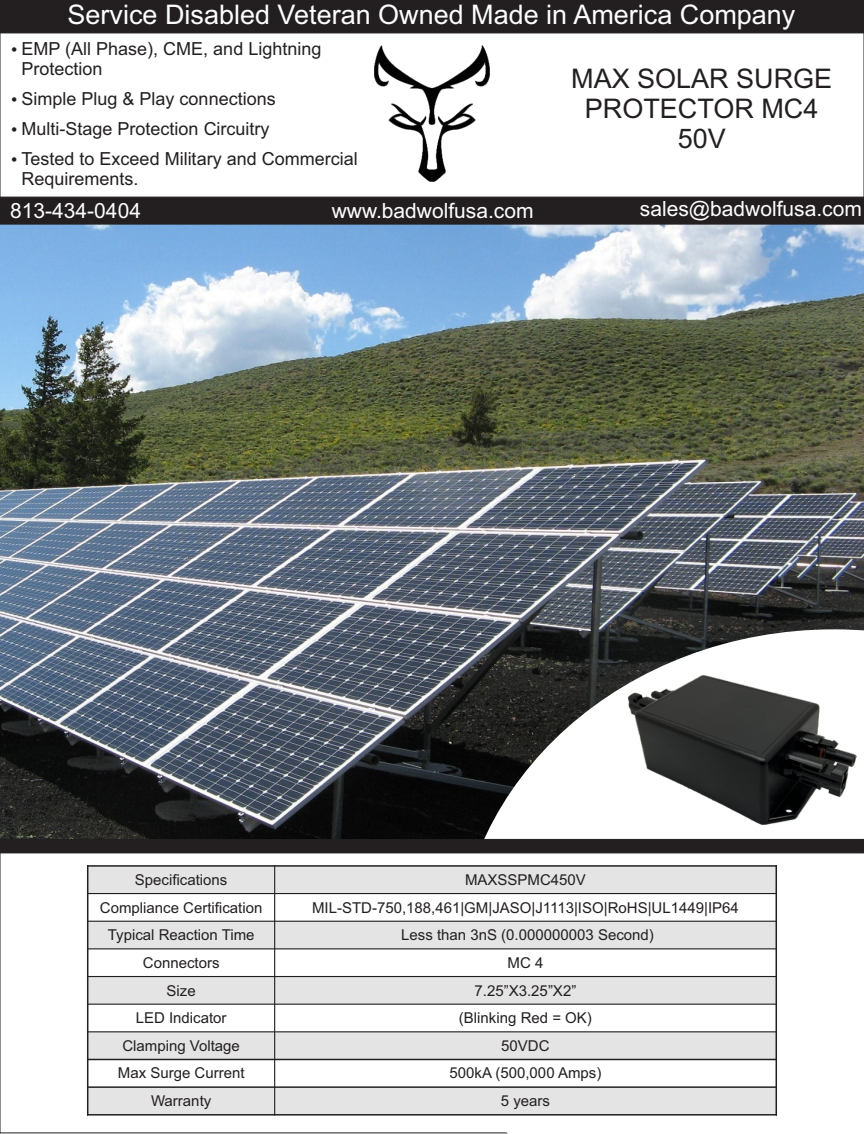
<style>
.page{position:relative;width:864px;height:1134px;background:#fff}
.page>*{position:absolute;margin:0;border:0;box-sizing:border-box;transform-origin:0 0}
.t1{font:27px "Arial";color:#fff}
.t2{font:27px/30.2px "Arial";color:#231f20;text-align:center}
.t3{font:21px "Arial";color:#fff}
.t4{font:18px/20.1px "Arial";color:#231f20}
.t5{font:15px "Arial";color:#231f20}
</style>
<div class="page">
<img style="left:0;top:225px;width:864px;height:614px">
<svg style="left:0;top:854px;width:457px;height:280px"></svg>
<svg style="left:457px;top:629px;width:407px;height:505px"></svg>
<div style="left:0;top:196px;width:864px;height:29px;background:#231f20"></div>
<img style="left:374px;top:45px;width:116px;height:137px">
<div style="left:0;top:0;width:864px;height:34px;background:#231f20"></div>
<div style="left:0;top:839px;width:864px;height:15px;background:#231f20"></div>
<div style="left:88px;top:866px;width:187px;height:28px;background:#e4e4e4"></div>
<div style="left:275px;top:866px;width:501px;height:28px;background:#e4e4e4"></div>
<div style="left:88px;top:921px;width:187px;height:28px;background:#e4e4e4"></div>
<div style="left:275px;top:921px;width:501px;height:28px;background:#e4e4e4"></div>
<div style="left:88px;top:977px;width:187px;height:27px;background:#e4e4e4"></div>
<div style="left:275px;top:977px;width:501px;height:27px;background:#e4e4e4"></div>
<div style="left:88px;top:1032px;width:187px;height:27px;background:#e4e4e4"></div>
<div style="left:275px;top:1032px;width:501px;height:27px;background:#e4e4e4"></div>
<div style="left:88px;top:1087px;width:187px;height:28px;background:#e4e4e4"></div>
<div style="left:275px;top:1087px;width:501px;height:28px;background:#e4e4e4"></div>
<hr style="left:87px;top:865px;width:1px;height:251px;background:#231f20">
<hr style="left:274px;top:865px;width:1px;height:251px;background:#231f20">
<hr style="left:776px;top:865px;width:1px;height:251px;background:#231f20">
<hr style="left:87px;top:1114px;width:690px;height:2px;background:#231f20">
<hr style="left:87px;top:1086px;width:690px;height:2px;background:#231f20">
<hr style="left:87px;top:1059px;width:690px;height:1px;background:#231f20">
<hr style="left:87px;top:1031px;width:690px;height:1px;background:#231f20">
<hr style="left:87px;top:1004px;width:690px;height:1px;background:#231f20">
<hr style="left:87px;top:976px;width:690px;height:1px;background:#231f20">
<hr style="left:87px;top:948px;width:690px;height:1px;background:#231f20">
<hr style="left:87px;top:921px;width:690px;height:1px;background:#231f20">
<hr style="left:87px;top:893px;width:690px;height:1px;background:#231f20">
<hr style="left:87px;top:865px;width:690px;height:2px;background:#231f20">
<img style="left:628px;top:676px;width:228px;height:148px">
<h1 class="t1" style="left:68px;top:5px;width:729px">Service Disabled Veteran Owned Made in America Company</h1>
<p class="t4" style="left:22px;top:40px;width:301px">EMP (All Phase), CME, and Lightning<br>Protection</p>
<p class="t4" style="left:22px;top:90px;width:256px">Simple Plug &amp; Play connections</p>
<p class="t4" style="left:22px;top:120px;width:250px">Multi-Stage Protection Circuitry</p>
<p class="t4" style="left:22px;top:151px;width:338px">Tested to Exceed Military and Commercial<br>Requirements.</p>
<h1 class="t2" style="left:571px;top:65px;width:263px">MAX SOLAR SURGE<br>PROTECTOR MC4<br>50V</h1>
<h2 class="t3" style="left:10px;top:203px;width:132px">813-434-0404</h2>
<h2 class="t3" style="left:332px;top:203px;width:203px">www.badwolfusa.com</h2>
<h2 class="t3" style="left:640px;top:201px;width:224px">sales@badwolfusa.com</h2>
<p class="t5" style="left:135px;top:874px;width:94px">Specifications</p>
<p class="t5" style="left:465px;top:874px;width:122px">MAXSSPMC450V</p>
<p class="t5" style="left:100px;top:902px;width:164px">Compliance Certification</p>
<p class="t5" style="left:312px;top:902px;width:428px">MIL-STD-750,188,461|GM|JASO|J1113|ISO|RoHS|UL1449|IP64</p>
<p class="t5" style="left:108px;top:929px;width:148px">Typical Reaction Time</p>
<p class="t5" style="left:401px;top:929px;width:254px">Less than 3nS (0.000000003 Second)</p>
<p class="t5" style="left:143px;top:957px;width:78px">Connectors</p>
<p class="t5" style="left:508px;top:957px;width:37px">MC 4</p>
<p class="t5" style="left:167px;top:985px;width:31px">Size</p>
<p class="t5" style="left:475px;top:985px;width:103px">7.25”X3.25”X2”</p>
<p class="t5" style="left:136px;top:1012px;width:92px">LED Indicator</p>
<p class="t5" style="left:459px;top:1012px;width:134px">(Blinking Red = OK)</p>
<p class="t5" style="left:122px;top:1040px;width:119px">Clamping Voltage</p>
<p class="t5" style="left:501px;top:1040px;width:50px">50VDC</p>
<p class="t5" style="left:118px;top:1068px;width:128px">Max Surge Current</p>
<p class="t5" style="left:450px;top:1068px;width:153px">500kA (500,000 Amps)</p>
<p class="t5" style="left:151px;top:1095px;width:62px">Warranty</p>
<p class="t5" style="left:501px;top:1095px;width:51px">5 years</p>
</div>
